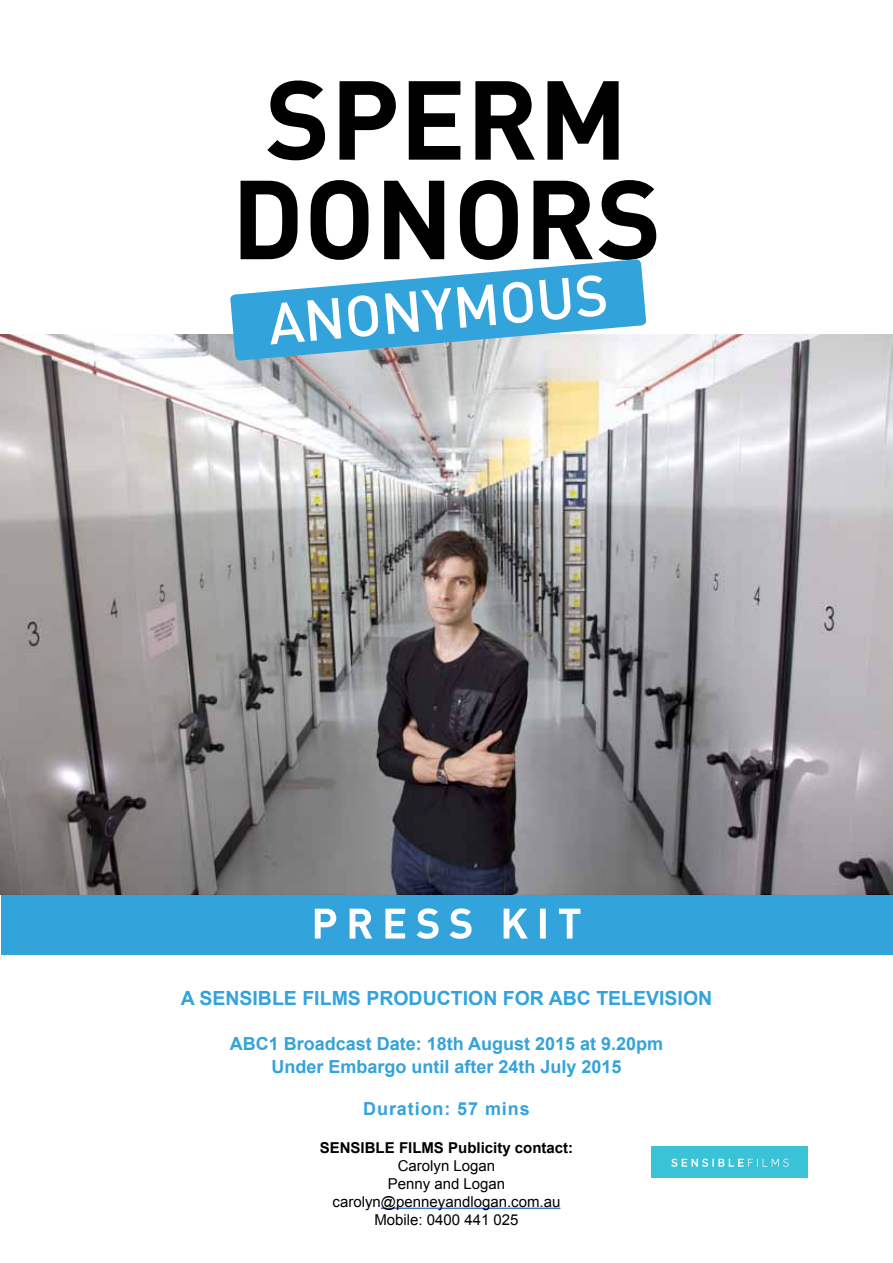
<style>
.page{position:relative;width:893px;height:1263px;background:#fff}
.page>*{position:absolute;margin:0;border:0;box-sizing:border-box;transform-origin:0 0}
.t1{font:700 19.5px "Arial";color:#33a3dc}
.t2{font:700 18px/23.4px "Arial";color:#33a3dc;text-align:center}
.t3{font:700 18px "Arial";letter-spacing:.05em;color:#33a3dc}
.t4{font:15px/18px "Arial";color:#000;text-align:center}
.t5{font:700 15px "Arial";color:#000}
</style>
<div class="page">
<div style="left:1px;top:894px;width:891px;height:60px;background:#33a3dc"></div>
<img style="left:0;top:334px;width:893px;height:561px">
<hr style="left:381px;top:1208px;width:179px;height:1px;background:#1550c9">
<svg style="left:315px;top:908px;width:265px;height:31px"></svg>
<div style="left:652px;top:1147px;width:156px;height:31px;background:#3ac2d6"></div>
<img style="left:671px;top:1158px;width:118px;height:9px">
<svg style="left:267px;top:81px;width:352px;height:79px"></svg>
<svg style="left:230px;top:180px;width:426px;height:181px"></svg>
<p class="t1" style="left:181px;top:985px;width:533px">A SENSIBLE FILMS PRODUCTION FOR ABC TELEVISION</p>
<p class="t2" style="left:230px;top:1032px;width:435px">ABC1 Broadcast Date: 18th August 2015 at 9.20pm<br>Under Embargo until after 24th July 2015</p>
<p class="t3" style="left:363px;top:1096px;width:168px">Duration: 57 mins</p>
<p class="t5" style="left:320px;top:1137px;width:255px">SENSIBLE FILMS Publicity contact:</p>
<p class="t4" style="left:333px;top:1156px;width:229px">Carolyn Logan<br>Penny and Logan carolyn@penneyandlogan.com.au<br>Mobile: 0400 441 025</p>
</div>
